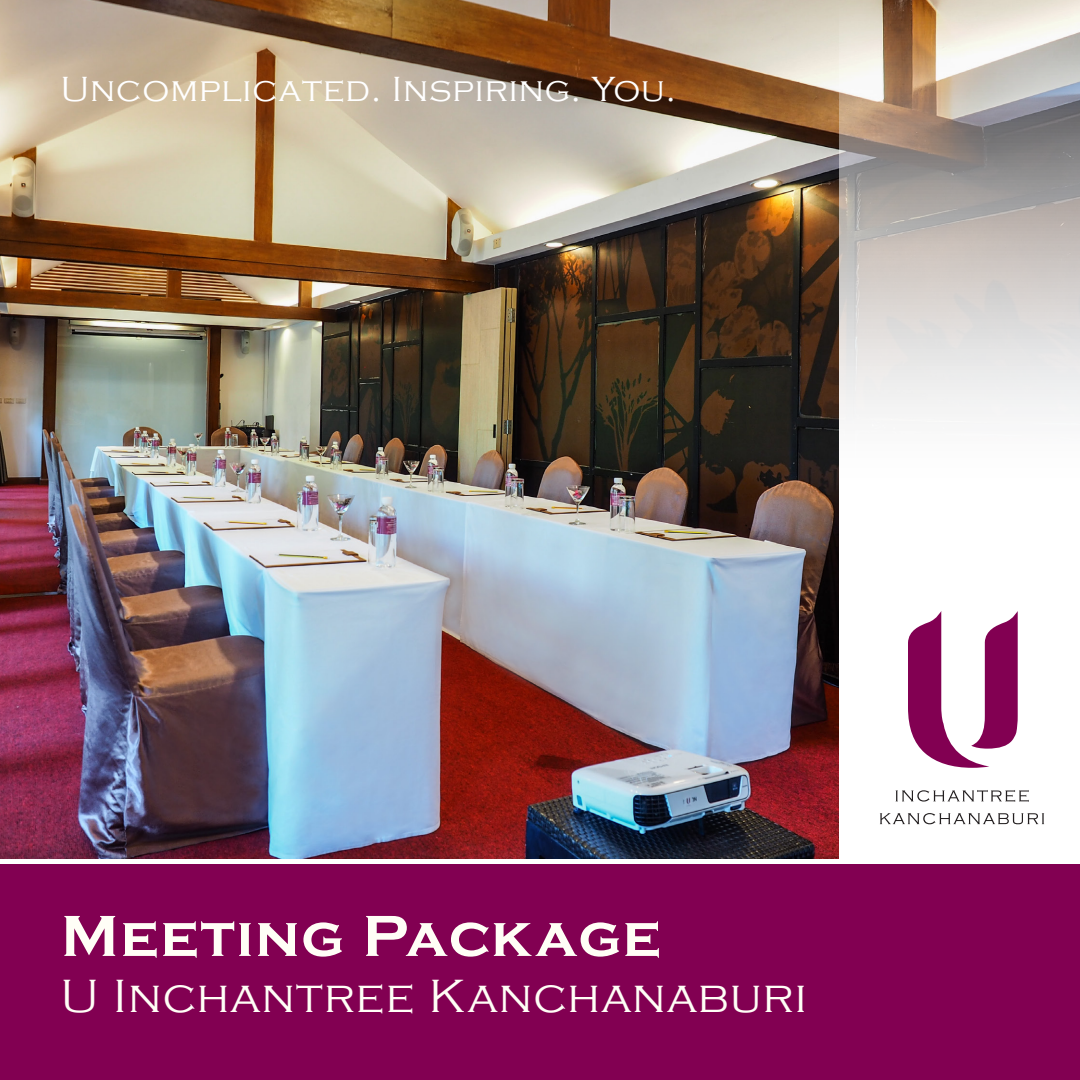
<style>
.page{position:relative;width:1080px;height:1080px;background:#fff}
.page>*{position:absolute;margin:0;border:0;box-sizing:border-box;transform-origin:0 0}
.t1{font:700 60px "Copperplate Gothic";letter-spacing:.025em;color:#fffef6}
.t2{font:300 48px "Copperplate Gothic";letter-spacing:.025em;color:#fffef6}
.t3{font:300 36px "Copperplate Gothic";letter-spacing:.025em;color:#fff}
</style>
<div class="page">
<img style="left:0;top:0;width:839px;height:858px">
<div style="left:0;top:864px;width:1080px;height:216px;background:#820052"></div>
<svg style="left:839px;top:0;width:241px;height:825px"></svg>
<svg style="left:896px;top:790px;width:133px;height:12px"></svg>
<svg style="left:880px;top:813px;width:164px;height:11px"></svg>
<svg style="left:908px;top:611px;width:110px;height:157px"></svg>
<p class="t3" style="left:61px;top:70px;width:617px">Uncomplicated. Inspiring. You.</p>
<h1 class="t1" style="left:61px;top:903px;width:602px">Meeting Package</h1>
<h2 class="t2" style="left:61px;top:970px;width:747px">U Inchantree Kanchanaburi</h2>
</div>
